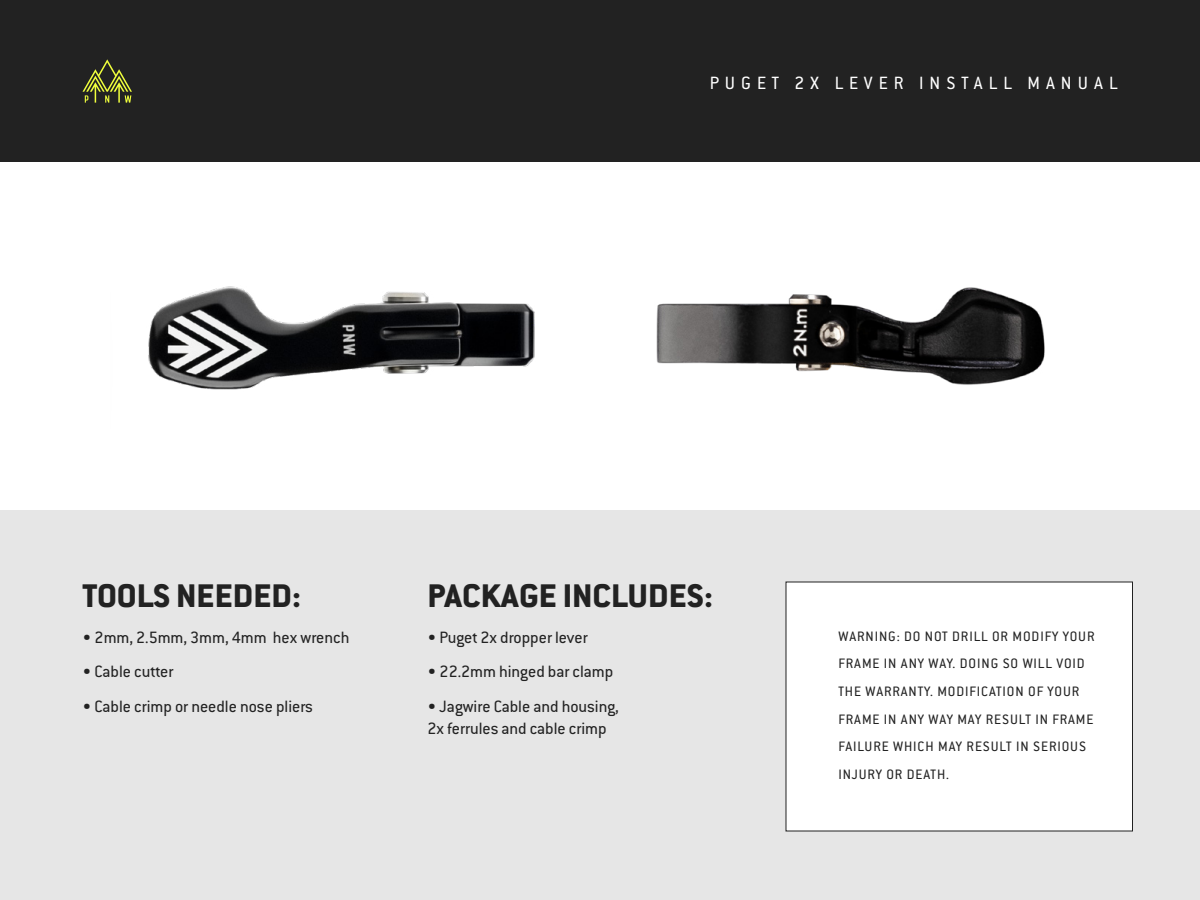
<style>
.page{position:relative;width:1200px;height:900px;background:#fff}
.page>*{position:absolute;margin:0;border:0;box-sizing:border-box;transform-origin:0 0}
.t1{font:800 36px "Conduit ITC Pro";color:#222}
.t2{font:19.5px "Conduit ITC Pro";letter-spacing:.31em;color:#fff}
.t3{font:18px/22.5px "Conduit ITC Pro";color:#222}
.t4{font:15px/27.6px "Conduit ITC Pro";letter-spacing:.06em;color:#222}
</style>
<div class="page">
<div style="left:0;top:0;width:1200px;height:162px;background:#222"></div>
<svg style="left:82px;top:59px;width:50px;height:44px"></svg>
<img style="left:148px;top:286px;width:387px;height:104px">
<div style="left:0;top:510px;width:1200px;height:390px;background:#e6e6e6"></div>
<div style="left:786px;top:582px;width:347px;height:249px;background:#fff"></div>
<img style="left:656px;top:287px;width:389px;height:98px">
<h2 class="t2" style="left:710px;top:72px;width:409px">PUGET 2X LEVER INSTALL MANUAL</h2>
<h1 class="t1" style="left:82px;top:574px;width:220px">TOOLS NEEDED:</h1>
<h1 class="t1" style="left:427px;top:574px;width:287px">PACKAGE INCLUDES:</h1>
<p class="t3" style="left:82px;top:626px;width:268px">• 2mm, 2.5mm, 3mm, 4mm hex wrench</p>
<p class="t3" style="left:82px;top:661px;width:92px">• Cable cutter</p>
<p class="t3" style="left:82px;top:695px;width:232px">• Cable crimp or needle nose pliers</p>
<p class="t3" style="left:428px;top:626px;width:162px">• Puget 2x dropper lever</p>
<p class="t3" style="left:428px;top:661px;width:187px">• 22.2mm hinged bar clamp</p>
<p class="t3" style="left:428px;top:695px;width:193px">• Jagwire Cable and housing,<br>2x ferrules and cable crimp</p>
<p class="t4" style="left:838px;top:622px;width:258px">WARNING: DO NOT DRILL OR MODIFY YOUR<br>FRAME IN ANY WAY. DOING SO WILL VOID<br>THE WARRANTY. MODIFICATION OF YOUR<br>FRAME IN ANY WAY MAY RESULT IN FRAME<br>FAILURE WHICH MAY RESULT IN SERIOUS<br>INJURY OR DEATH.</p>
</div>
